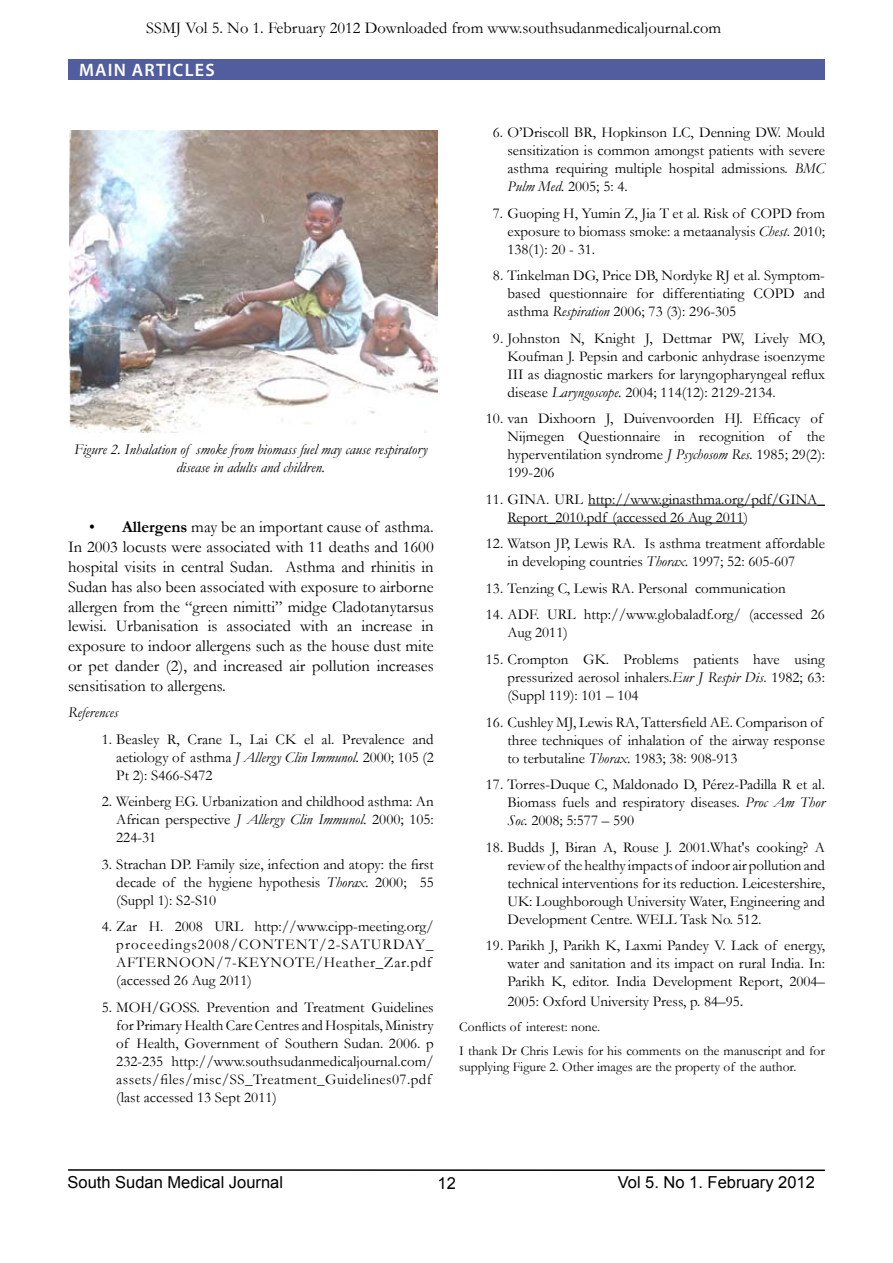
<style>
.page{position:relative;width:893px;height:1263px;background:#fff}
.page>*{position:absolute;margin:0;border:0;box-sizing:border-box;transform-origin:0 0}
.t1{font:600 18px "Myriad Pro";color:#fff}
.t2{font:16.5px/19.8px "Garamond";color:#000;text-align:justify}
.t3{font:16.5px "Arial";color:#000}
.t4{font:15px/18px "Garamond";color:#000;text-align:justify}
.t5{font:15px/18px "Garamond";letter-spacing:.045em;color:#000}
.t6{font:italic 15px/18px "Garamond";color:#000;text-align:center}
.t7{font:13.5px/24.8px "Garamond";color:#000}
.s1{font-weight:700}
.s2{font-style:italic}
.s3{font-size:16.5px}
</style>
<div class="page">
<hr style="left:68px;top:1169px;width:757px;height:2px;background:#000">
<div style="left:68px;top:60px;width:757px;height:20px;background:#525da0"></div>
<hr style="left:588px;top:505px;width:237px;height:1px;background:#000">
<hr style="left:507px;top:523px;width:237px;height:1px;background:#000">
<img style="left:70px;top:130px;width:367px;height:302px">
<p class="t2" style="left:146px;top:17px;width:576px">SSMJ Vol 5. No 1. February 2012 Downloaded from www.southsudanmedicaljournal.com</p>
<p class="t1" style="left:79px;top:59px;width:27px">MAIN</p>
<p class="t1" style="left:132px;top:59px;width:12px">ARTICLES</p>
<p class="t6" style="left:74px;top:440px;width:355px">Figure 2. Inhalation of smoke from biomass fuel may cause respiratory disease in adults and children.</p>
<p class="t2" style="left:68px;top:517px;width:367px;text-indent:21px">• <span class="s1">Allergens</span> may be an important cause of asthma.<br>In 2003 locusts were associated with 11 deaths and 1600 hospital visits in central Sudan. Asthma and rhinitis in Sudan has also been associated with exposure to airborne allergen from the “green nimitti” midge Cladotanytarsus lewisi. Urbanisation is associated with an increase in exposure to indoor allergens such as the house dust mite or pet dander (2), and increased air pollution increases sensitisation to allergens.</p>
<p class="t6" style="left:68px;top:703px;width:52px">References</p>
<p class="t4" style="left:116px;top:730px;width:319px;text-indent:-15px">1. Beasley R, Crane L, Lai CK el al. Prevalence and aetiology of asthma <span class="s2">J Allergy Clin Immunol.</span> 2000; 105 (2<br>Pt 2): S466-S472</p>
<p class="t4" style="left:116px;top:792px;width:319px;text-indent:-15px">2. Weinberg EG. Urbanization and childhood asthma: An African perspective <span class="s2">J Allergy Clin Immunol.</span> 2000; 105:<br>224-31</p>
<p class="t4" style="left:116px;top:855px;width:319px;text-indent:-15px">3. Strachan DP. Family size, infection and atopy: the first decade of the hygiene hypothesis <span class="s2">Thorax.</span> 2000; 55 (Suppl 1): S2-S10</p>
<p class="t5" style="left:116px;top:917px;width:319px;text-indent:-15px">4. Zar H. 2008 URL http://www.cipp-meeting.org/ proceedings2008/CONTENT/2-SATURDAY_ AFTERNOON/7-KEYNOTE/Heather_Zar.pdf (accessed 26 Aug 2011)</p>
<p class="t4" style="left:116px;top:998px;width:319px;text-align:left;text-indent:-15px">5. MOH/GOSS. Prevention and Treatment Guidelines for Primary Health Care Centres and Hospitals, Ministry of Health, Government of Southern Sudan. 2006. p 232-235 http://www.southsudanmedicaljournal.com/ assets/files/misc/SS_Treatment_Guidelines07.pdf (last accessed 13 Sept 2011)</p>
<p class="t4" style="left:507px;top:123px;width:319px;text-indent:-15px">6. O’Driscoll BR, Hopkinson LC, Denning DW. Mould sensitization is common amongst patients with severe asthma requiring multiple hospital admissions. <span class="s2">BMC Pulm Med.</span> 2005; 5: 4.</p>
<p class="t4" style="left:507px;top:204px;width:319px;text-indent:-15px">7. Guoping H, Yumin Z, Jia T et al. Risk of COPD from exposure to biomass smoke: a metaanalysis <span class="s2">Chest</span>. 2010; 138(1): 20 - 31.</p>
<p class="t4" style="left:507px;top:266px;width:319px;text-indent:-15px">8. Tinkelman DG, Price DB, Nordyke RJ et al. Symptom&shy;based questionnaire for differentiating COPD and asthma <span class="s2">Respiration</span> 2006; 73 (3): 296-305</p>
<p class="t4" style="left:507px;top:329px;width:319px;text-indent:-15px">9. Johnston N, Knight J, Dettmar PW, Lively MO, Koufman J. Pepsin and carbonic anhydrase isoenzyme III as diagnostic markers for laryngopharyngeal reflux disease <span class="s2">Laryngoscope.</span> 2004; 114(12): 2129-2134.</p>
<p class="t4" style="left:507px;top:409px;width:319px;text-align:left;text-indent:-22px">10. van Dixhoorn J, Duivenvoorden HJ. Efficacy of Nijmegen Questionnaire in recognition of the hyperventilation syndrome <span class="s2">J Psychosom Res.</span> 1985; 29(2):<br>199-206</p>
<p class="t4" style="left:507px;top:490px;width:319px;text-indent:-22px">11. GINA. URL http://www.ginasthma.org/pdf/GINA_<br>Report_2010.pdf (accessed 26 Aug 2011)</p>
<p class="t4" style="left:486px;top:534px;width:341px;text-align:center">12. Watson JP, Lewis RA. Is asthma treatment affordable in developing countries <span class="s2">Thorax.</span> 1997; 52: 605-607</p>
<p class="t4" style="left:486px;top:579px;width:301px">13. Tenzing C, Lewis RA. Personal communication</p>
<p class="t4" style="left:507px;top:605px;width:319px;text-indent:-22px">14. ADF. URL http://www.globaladf.org/ (accessed 26<br>Aug 2011)</p>
<p class="t4" style="left:507px;top:650px;width:319px;text-indent:-22px">15. Crompton GK. Problems patients have using pressurized aerosol inhalers.<span class="s2">Eur J Respir Dis</span>. 1982; 63: (Suppl 119): 101 – 104</p>
<p class="t4" style="left:507px;top:712px;width:319px;text-align:left;text-indent:-22px">16. Cushley MJ, Lewis RA, Tattersfield AE. Comparison of three techniques of inhalation of the airway response to terbutaline <span class="s2">Thorax.</span> 1983; 38: 908-913</p>
<p class="t4" style="left:507px;top:775px;width:319px;text-indent:-22px">17. Torres-Duque C, Maldonado D, Pérez-Padilla R et al.<br>Biomass fuels and respiratory diseases. <span class="s2">Proc Am Thor Soc.</span> 2008; 5:577 – 590</p>
<p class="t4" style="left:507px;top:837px;width:319px;text-indent:-22px">18. Budds J, Biran A, Rouse J. 2001.What's cooking? A review of the healthy impacts of indoor air pollution and technical interventions for its reduction. Leicestershire, UK: Loughborough University Water, Engineering and Development Centre. WELL Task No. 512.</p>
<p class="t4" style="left:507px;top:936px;width:319px;text-indent:-22px">19. Parikh J, Parikh K, Laxmi Pandey V. Lack of energy, water and sanitation and its impact on rural India. In:<br>Parikh K, editor. India Development Report, 2004–</p>
<p class="t4" style="left:507px;top:992px;width:237px">2005: Oxford University Press, p. 84–95<span class="s3">.</span></p>
<p class="t7" style="left:459px;top:1013px;width:367px">Conflicts of interest: none.<br>I thank Dr Chris Lewis for his comments on the manuscript and for</p>
<p class="t7" style="left:459px;top:1054px;width:339px">supplying Figure 2. Other images are the property of the author.</p>
<p class="t3" style="left:68px;top:1172px;width:217px">South Sudan Medical Journal</p>
<p class="t3" style="left:618px;top:1172px;width:199px">Vol 5. No 1. February 2012</p>
<p class="t3" style="left:438px;top:1172px;width:20px">12</p>
</div>
